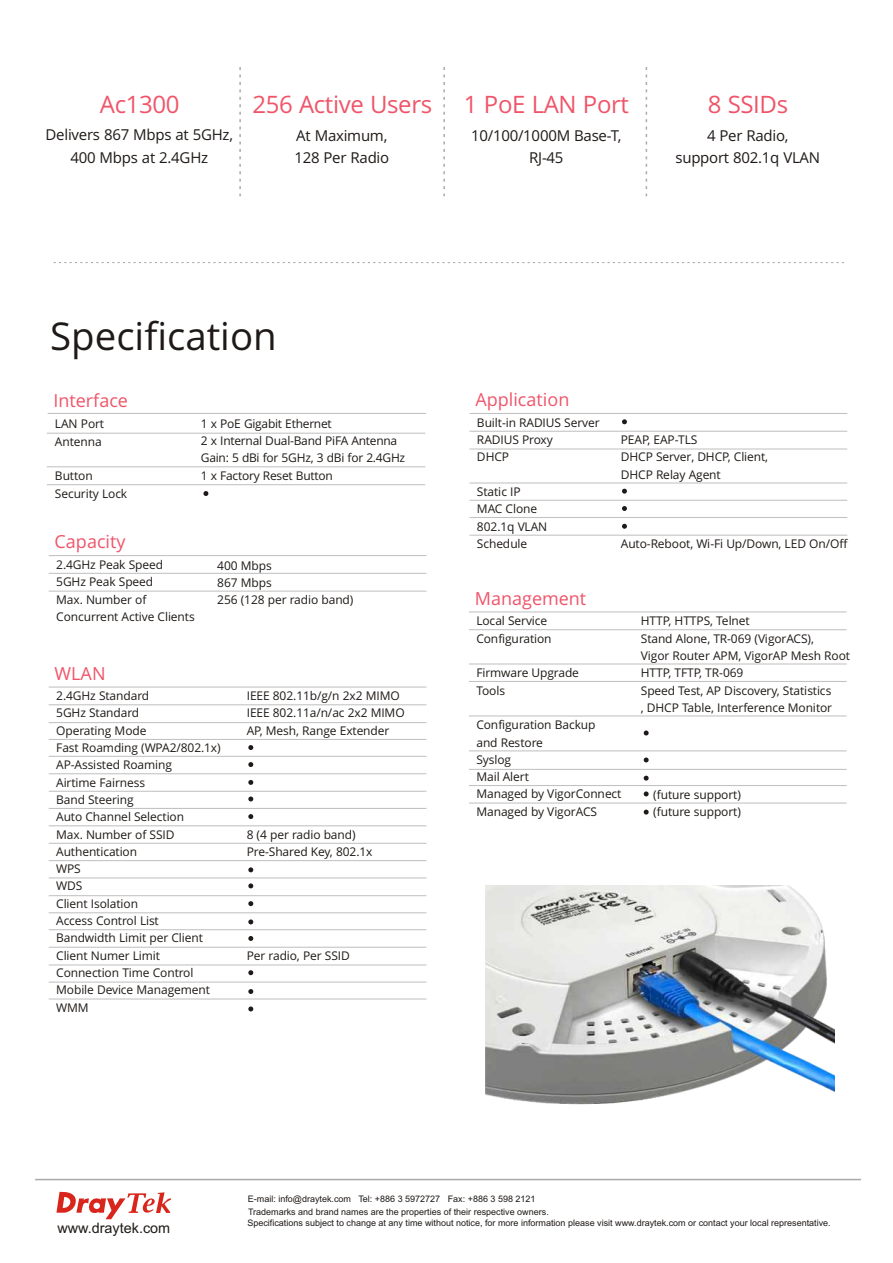
<style>
.page{position:relative;width:893px;height:1263px;background:#fff}
.page>*{position:absolute;margin:0;border:0;box-sizing:border-box;transform-origin:0 0}
.t1{font:38.4px "Open Sans";color:#1f1a17}
.t2{font:24px "Open Sans";letter-spacing:-.015em;color:#f05469}
.t3{font:18px "Open Sans";color:#f05469}
.t4{font:15px/22.5px "Open Sans";letter-spacing:-.015em;color:#1f1a17;text-align:center}
.t5{font:14.4px "Arial";color:#1f1a17}
.t6{font:12px/17.2px "Open Sans";letter-spacing:-.015em;color:#1f1a17}
.t7{font:9px/12.6px "Arial";color:#1f1a17}
</style>
<div class="page">
<hr style="left:35px;top:1179px;width:826px;height:1px;background:#aba8a8">
<svg style="left:56px;top:1192px;width:115px;height:28px"></svg>
<hr style="left:48px;top:413px;width:378px;height:1px;background:#c2c2c2">
<hr style="left:47px;top:433px;width:378px;height:1px;background:#c2c2c2">
<hr style="left:47px;top:466px;width:378px;height:1px;background:#c2c2c2">
<hr style="left:47px;top:484px;width:378px;height:1px;background:#c2c2c2">
<svg style="left:203px;top:491px;width:5px;height:5px"></svg>
<hr style="left:49px;top:555px;width:377px;height:1px;background:#c2c2c2">
<hr style="left:49px;top:573px;width:377px;height:1px;background:#c2c2c2">
<hr style="left:49px;top:591px;width:377px;height:1px;background:#c2c2c2">
<hr style="left:49px;top:686px;width:377px;height:1px;background:#c2c2c2">
<hr style="left:49px;top:704px;width:377px;height:1px;background:#c2c2c2">
<hr style="left:49px;top:722px;width:377px;height:1px;background:#c2c2c2">
<hr style="left:49px;top:773px;width:377px;height:1px;background:#c2c2c2">
<hr style="left:49px;top:791px;width:377px;height:1px;background:#c2c2c2">
<hr style="left:49px;top:825px;width:377px;height:1px;background:#c2c2c2">
<hr style="left:49px;top:843px;width:377px;height:1px;background:#c2c2c2">
<hr style="left:49px;top:860px;width:377px;height:1px;background:#c2c2c2">
<hr style="left:49px;top:877px;width:377px;height:1px;background:#c2c2c2">
<hr style="left:49px;top:895px;width:377px;height:1px;background:#c2c2c2">
<hr style="left:49px;top:912px;width:377px;height:1px;background:#c2c2c2">
<hr style="left:49px;top:929px;width:377px;height:1px;background:#c2c2c2">
<hr style="left:49px;top:947px;width:377px;height:1px;background:#c2c2c2">
<hr style="left:49px;top:964px;width:377px;height:1px;background:#c2c2c2">
<hr style="left:49px;top:981px;width:377px;height:2px;background:#c2c2c2">
<hr style="left:49px;top:998px;width:377px;height:1px;background:#c2c2c2">
<hr style="left:49px;top:756px;width:377px;height:1px;background:#c2c2c2">
<hr style="left:49px;top:739px;width:377px;height:1px;background:#c2c2c2">
<svg style="left:248px;top:745px;width:5px;height:5px"></svg>
<svg style="left:248px;top:780px;width:5px;height:5px"></svg>
<svg style="left:248px;top:796px;width:5px;height:5px"></svg>
<svg style="left:248px;top:970px;width:5px;height:5px"></svg>
<svg style="left:248px;top:989px;width:5px;height:5px"></svg>
<svg style="left:248px;top:1006px;width:5px;height:5px"></svg>
<svg style="left:248px;top:762px;width:5px;height:5px"></svg>
<svg style="left:248px;top:883px;width:5px;height:5px"></svg>
<svg style="left:248px;top:919px;width:5px;height:5px"></svg>
<svg style="left:248px;top:867px;width:5px;height:5px"></svg>
<svg style="left:248px;top:901px;width:5px;height:5px"></svg>
<hr style="left:470px;top:413px;width:377px;height:1px;background:#c2c2c2">
<hr style="left:470px;top:431px;width:377px;height:1px;background:#c2c2c2">
<hr style="left:470px;top:448px;width:377px;height:1px;background:#c2c2c2">
<svg style="left:622px;top:419px;width:5px;height:5px"></svg>
<hr style="left:470px;top:482px;width:377px;height:1px;background:#c2c2c2">
<hr style="left:470px;top:500px;width:377px;height:1px;background:#c2c2c2">
<hr style="left:470px;top:517px;width:377px;height:1px;background:#c2c2c2">
<hr style="left:470px;top:535px;width:377px;height:1px;background:#c2c2c2">
<svg style="left:622px;top:489px;width:5px;height:5px"></svg>
<svg style="left:622px;top:506px;width:5px;height:5px"></svg>
<svg style="left:622px;top:524px;width:5px;height:5px"></svg>
<hr style="left:469px;top:611px;width:378px;height:1px;background:#c2c2c2">
<hr style="left:469px;top:629px;width:378px;height:1px;background:#c2c2c2">
<hr style="left:469px;top:663px;width:378px;height:1px;background:#c2c2c2">
<hr style="left:469px;top:681px;width:378px;height:1px;background:#c2c2c2">
<hr style="left:469px;top:750px;width:378px;height:1px;background:#c2c2c2">
<hr style="left:469px;top:715px;width:378px;height:1px;background:#c2c2c2">
<svg style="left:644px;top:810px;width:5px;height:4px"></svg>
<svg style="left:644px;top:791px;width:5px;height:5px"></svg>
<svg style="left:239px;top:67px;width:2px;height:129px"></svg>
<svg style="left:646px;top:67px;width:1px;height:129px"></svg>
<svg style="left:443px;top:67px;width:2px;height:129px"></svg>
<img style="left:485px;top:885px;width:349px;height:220px">
<svg style="left:54px;top:262px;width:790px;height:1px"></svg>
<hr style="left:49px;top:808px;width:377px;height:1px;background:#c2c2c2">
<svg style="left:248px;top:814px;width:5px;height:5px"></svg>
<svg style="left:248px;top:936px;width:5px;height:5px"></svg>
<hr style="left:469px;top:769px;width:378px;height:1px;background:#c2c2c2">
<hr style="left:469px;top:785px;width:378px;height:1px;background:#c2c2c2">
<hr style="left:469px;top:802px;width:378px;height:1px;background:#c2c2c2">
<svg style="left:644px;top:776px;width:5px;height:5px"></svg>
<svg style="left:644px;top:757px;width:5px;height:5px"></svg>
<svg style="left:644px;top:730px;width:5px;height:5px"></svg>
<h2 class="t2" style="left:100px;top:95px;width:81px">Ac1300</h2>
<h2 class="t2" style="left:252px;top:95px;width:181px">256 Active Users</h2>
<p class="t4" style="left:294px;top:126px;width:96px;text-align:left">At Maximum,<br>128 Per Radio</p>
<p class="t4" style="left:46px;top:125px;width:189px">Delivers 867 Mbps at 5GHz,<br>400 Mbps at 2.4GHz</p>
<h2 class="t2" style="left:464px;top:95px;width:167px">1 PoE LAN Port</h2>
<p class="t4" style="left:471px;top:126px;width:152px">10/100/1000M Base-T,<br>RJ-45</p>
<h2 class="t2" style="left:708px;top:95px;width:82px">8 SSIDs</h2>
<p class="t4" style="left:675px;top:126px;width:146px">4 Per Radio,<br>support 802.1q VLAN</p>
<h1 class="t1" style="left:50px;top:320px;width:228px">Specification</h1>
<h3 class="t3" style="left:53px;top:393px;width:76px">Interface</h3>
<p class="t6" style="left:55px;top:417px;width:51px">LAN Port<br>Antenna</p>
<p class="t6" style="left:55px;top:468px;width:74px">Button<br>Security Lock</p>
<h3 class="t3" style="left:55px;top:534px;width:72px">Capacity</h3>
<p class="t6" style="left:56px;top:557px;width:140px">2.4GHz Peak Speed<br>5GHz Peak Speed<br>Max. Number of<br>Concurrent Active Clients</p>
<p class="t6" style="left:217px;top:558px;width:138px">400 Mbps<br>867 Mbps<br>256 (128 per radio band)</p>
<p class="t6" style="left:201px;top:416px;width:132px">1 x PoE Gigabit Ethernet</p>
<p class="t6" style="left:201px;top:433px;width:206px">2 x Internal Dual-Band PiFA Antenna<br>Gain: 5 dBi for 5GHz, 3 dBi for 2.4GHz<br>1 x Factory Reset Button</p>
<h3 class="t3" style="left:55px;top:666px;width:52px">WLAN</h3>
<p class="t6" style="left:56px;top:688px;width:166px">2.4GHz Standard<br>5GHz Standard<br>Operating Mode<br>Fast Roamding (WPA2/802.1x)<br>AP-Assisted Roaming<br>Airtime Fairness<br>Band Steering<br>Auto Channel Selection<br>Max. Number of SSID<br>Authentication<br>WPS<br>WDS<br>Client Isolation<br>Access Control List<br>Bandwidth Limit per Client<br>Client Numer Limit<br>Connection Time Control<br>Mobile Device Management<br>WMM</p>
<p class="t6" style="left:247px;top:688px;width:155px">IEEE 802.11b/g/n 2x2 MIMO</p>
<p class="t6" style="left:247px;top:705px;width:160px">IEEE 802.11a/n/ac 2x2 MIMO<br>AP, Mesh, Range Extender</p>
<p class="t6" style="left:247px;top:827px;width:127px">8 (4 per radio band)<br>Pre-Shared Key, 802.1x</p>
<p class="t6" style="left:247px;top:948px;width:105px">Per radio, Per SSID</p>
<h3 class="t3" style="left:475px;top:392px;width:95px">Application</h3>
<p class="t6" style="left:477px;top:415px;width:124px">Built-in RADIUS Server<br>RADIUS Proxy<br>DHCP</p>
<p class="t6" style="left:477px;top:484px;width:72px">Static IP<br>MAC Clone<br>802.1q VLAN<br>Schedule</p>
<p class="t6" style="left:621px;top:432px;width:78px">PEAP, EAP-TLS</p>
<p class="t6" style="left:621px;top:449px;width:149px">DHCP Server, DHCP, Client,<br>DHCP Relay Agent</p>
<p class="t6" style="left:621px;top:536px;width:228px">Auto-Reboot, Wi-Fi Up/Down, LED On/Off</p>
<h3 class="t3" style="left:475px;top:591px;width:113px">Management</h3>
<p class="t6" style="left:476px;top:613px;width:77px">Local Service<br>Configuration</p>
<p class="t6" style="left:476px;top:665px;width:104px">Firmware Upgrade<br>Tools</p>
<p class="t6" style="left:476px;top:717px;width:147px">Configuration Backup<br>and Restore<br>Syslog<br>Mail Alert<br>Managed by VigorConnect<br>Managed by VigorACS</p>
<p class="t6" style="left:641px;top:613px;width:110px">HTTP, HTTPS, Telnet</p>
<p class="t6" style="left:641px;top:631px;width:211px">Stand Alone, TR-069 (VigorACS),<br>Vigor Router APM, VigorAP Mesh Root<br>HTTP, TFTP, TR-069<br>Speed Test, AP Discovery, Statistics<br>, DHCP Table, Interference Monitor</p>
<p class="t6" style="left:653px;top:787px;width:89px">(future support) (future support)</p>
<p class="t5" style="left:57px;top:1222px;width:114px">www.draytek.com</p>
<p class="t7" style="left:248px;top:1193px;width:302px">E-mail: info@draytek.com Tel: +886 3 5972727 Fax: +886 3 598 2121<br>Trademarks and brand names are the properties of their respective owners.</p>
<p class="t7" style="left:247px;top:1218px;width:585px">Specifications subject to change at any time without notice, for more information please visit www.draytek.com or contact your local representative.</p>
</div>
